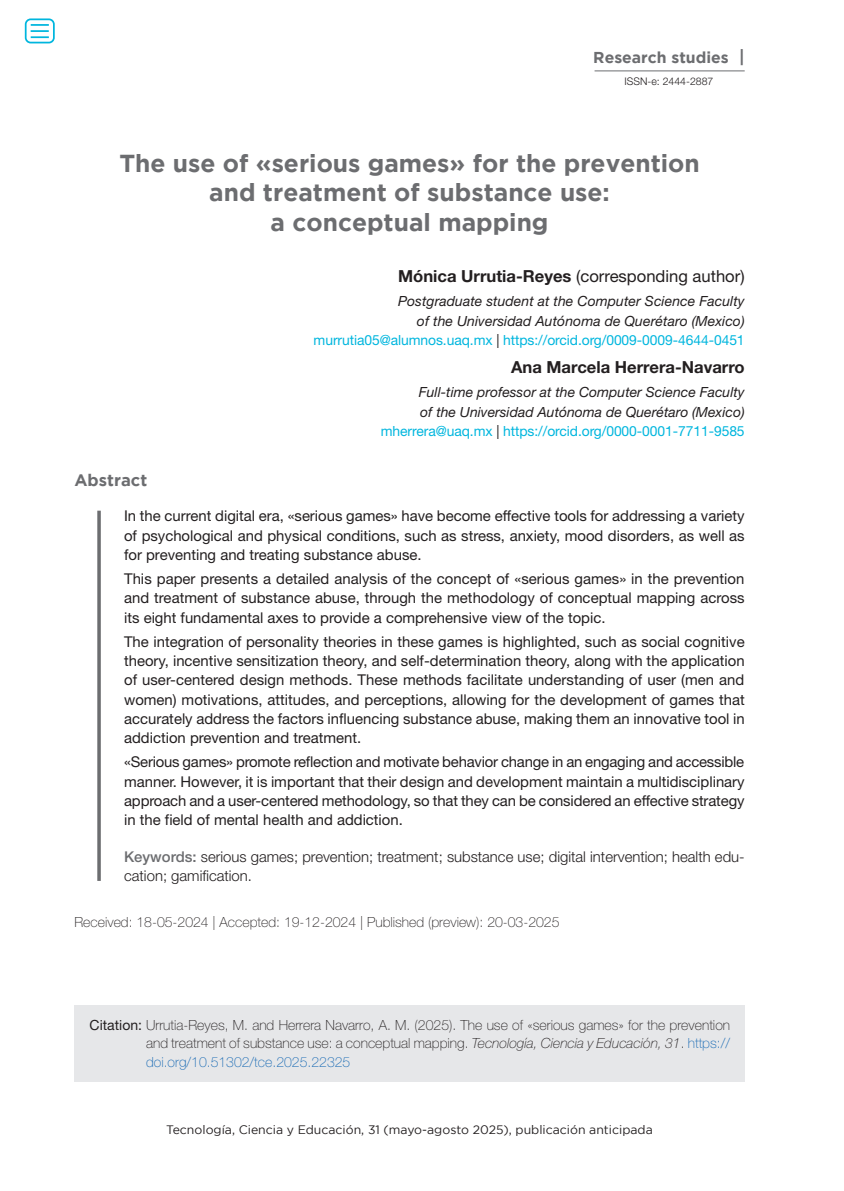
<style>
.page{position:relative;width:844px;height:1191px;background:#fff}
.page>*{position:absolute;margin:0;border:0;box-sizing:border-box;transform-origin:0 0}
.Título_NUEVO_FORMATO{font:700 24.5px/29.8px "Gotham";color:#6c6d70;text-align:center}
.Autor_Helv{font:16.62px "Helvetica Neue LT Std";color:#231f20}
.Autor_Helv-2{font:700 16.62px "Helvetica Neue LT Std";color:#231f20}
.Extracto_helv{font:700 16.62px "Gotham";color:#6c6d70}
.Título_NUEVO_FORMATO-2{font:700 15.75px "Gotham";color:#6c6d70}
.Texto_EXTRACTO{font:14.88px/19.2px "Helvetica Neue LT Std";color:#231f20;text-align:justify}
.P__CLAVE{font:300 14.88px/19.2px "Helvetica Neue LT Std";color:#231f20}
.Cómo_citar{font:100 14px/18.4px "Helvetica Neue LT Std";color:#231f20;text-align:justify}
.Cargo_Helv{font:italic 14px/19.2px "Helvetica Neue LT Std";letter-spacing:.005em;color:#231f20;text-align:right}
.correo_electronico_a{font:14px "Helvetica Neue LT Std";letter-spacing:-.005em;color:#00b6de}
.FECHAS_DE_TRABAJO{font:100 14px "Helvetica Neue LT Std";color:#231f20}
.t1{font:12.25px "Gotham";color:#231f20}
.t2{font:300 10.5px "Helvetica Neue LT Std";color:#231f20}
.s1{font-size:17.5px}
.s2{font-weight:700}
.s3{color:#231f20}
.s4{font-weight:500;color:#6c6d70}
.s5{font-weight:400}
.s6{font-style:italic}
.s7{color:#1367b3}
</style>
<div class="page">
<svg style="left:97px;top:510px;width:4px;height:371px"></svg>
<div style="left:75px;top:1005px;width:669px;height:76px;background:#e6e7e9"></div>
<hr style="left:594px;top:70px;width:150px;height:1px;background:#6c6d70">
<div style="left:25px;top:18px;width:30px;height:25px;border:2px solid #00b6de;border-radius:5px"></div>
<svg style="left:31px;top:24px;width:18px;height:14px"></svg>
<p class="Título_NUEVO_FORMATO-2" style="left:593px;top:48px;width:153px">Research studies <span class="s1">|</span></p>
<p class="t2" style="left:624px;top:74px;width:90px">ISSN-e: 2444-2887</p>
<p class="Título_NUEVO_FORMATO" style="left:119px;top:147px;width:582px">The use of «serious games» for the prevention and treatment of substance use:<br>a conceptual mapping</p>
<p class="Autor_Helv" style="left:398px;top:266px;width:348px"><span class="s2">Mónica Urrutia-Reyes</span> (corresponding author)</p>
<p class="Cargo_Helv" style="left:398px;top:291px;width:348px">Postgraduate student at the Computer Science Faculty of the Universidad Autónoma de Querétaro (Mexico)</p>
<p class="correo_electronico_a" style="left:313px;top:331px;width:432px">murrutia05@alumnos.uaq.mx <span class="s3">|</span> https://orcid.org/0009-0009-4644-0451</p>
<p class="Autor_Helv-2" style="left:511px;top:357px;width:235px">Ana Marcela Herrera-Navarro</p>
<p class="Cargo_Helv" style="left:418px;top:382px;width:327px;text-align:left">Full-time professor at the Computer Science Faculty of the Universidad Autónoma de Querétaro (Mexico)</p>
<p class="correo_electronico_a" style="left:380px;top:422px;width:365px">mherrera@uaq.mx <span class="s3">|</span> https://orcid.org/0000-0001-7711-9585</p>
<p class="Extracto_helv" style="left:74px;top:470px;width:74px">Abstract</p>
<p class="Texto_EXTRACTO" style="left:124px;top:506px;width:622px">In the current digital era, «serious games» have become effective tools for addressing a variety of psychological and physical conditions, such as stress, anxiety, mood disorders, as well as for preventing and treating substance abuse.</p>
<p class="Texto_EXTRACTO" style="left:124px;top:569px;width:621px">This paper presents a detailed analysis of the concept of «serious games» in the prevention and treatment of substance abuse, through the methodology of conceptual mapping across its eight fundamental axes to provide a comprehensive view of the topic.</p>
<p class="Texto_EXTRACTO" style="left:124px;top:631px;width:622px">The integration of personality theories in these games is highlighted, such as social cognitive theory, incentive sensitization theory, and self-determination theory, along with the application of user-centered design methods. These methods facilitate understanding of user (men and women) motivations, attitudes, and perceptions, allowing for the development of games that accurately address the factors influencing substance abuse, making them an innovative tool in addiction prevention and treatment.</p>
<p class="Texto_EXTRACTO" style="left:124px;top:752px;width:622px">«Serious games» promote reflection and motivate behavior change in an engaging and accessible manner. However, it is important that their design and development maintain a multidisciplinary approach and a user-centered methodology, so that they can be considered an effective strategy in the field of mental health and addiction.</p>
<p class="P__CLAVE" style="left:124px;top:846px;width:622px"><span class="s4">Keywords:</span> serious games; prevention; treatment; substance use; digital intervention; health edu&shy;cation; gamification.</p>
<p class="FECHAS_DE_TRABAJO" style="left:74px;top:913px;width:486px">Received: 18-05-2024 | Accepted: 19-12-2024 | Published (preview): 20-03-2025</p>
<p class="Cómo_citar" style="left:146px;top:1015px;width:585px;text-indent:-56px"><span class="s5">Citation:</span> Urrutia-Reyes, M. and Herrera Navarro, A. M. (2025). The use of «serious games» for the prevention and treatment of substance use: a conceptual mapping. <span class="s6">Tecnología, Ciencia y Educación, 31</span>. <span class="s7">https:// doi.org/10.51302/tce.2025.22325</span></p>
<p class="t1" style="left:166px;top:1123px;width:488px">Tecnología, Ciencia y Educación, 31 (mayo-agosto 2025), publicación anticipada</p>
</div>
